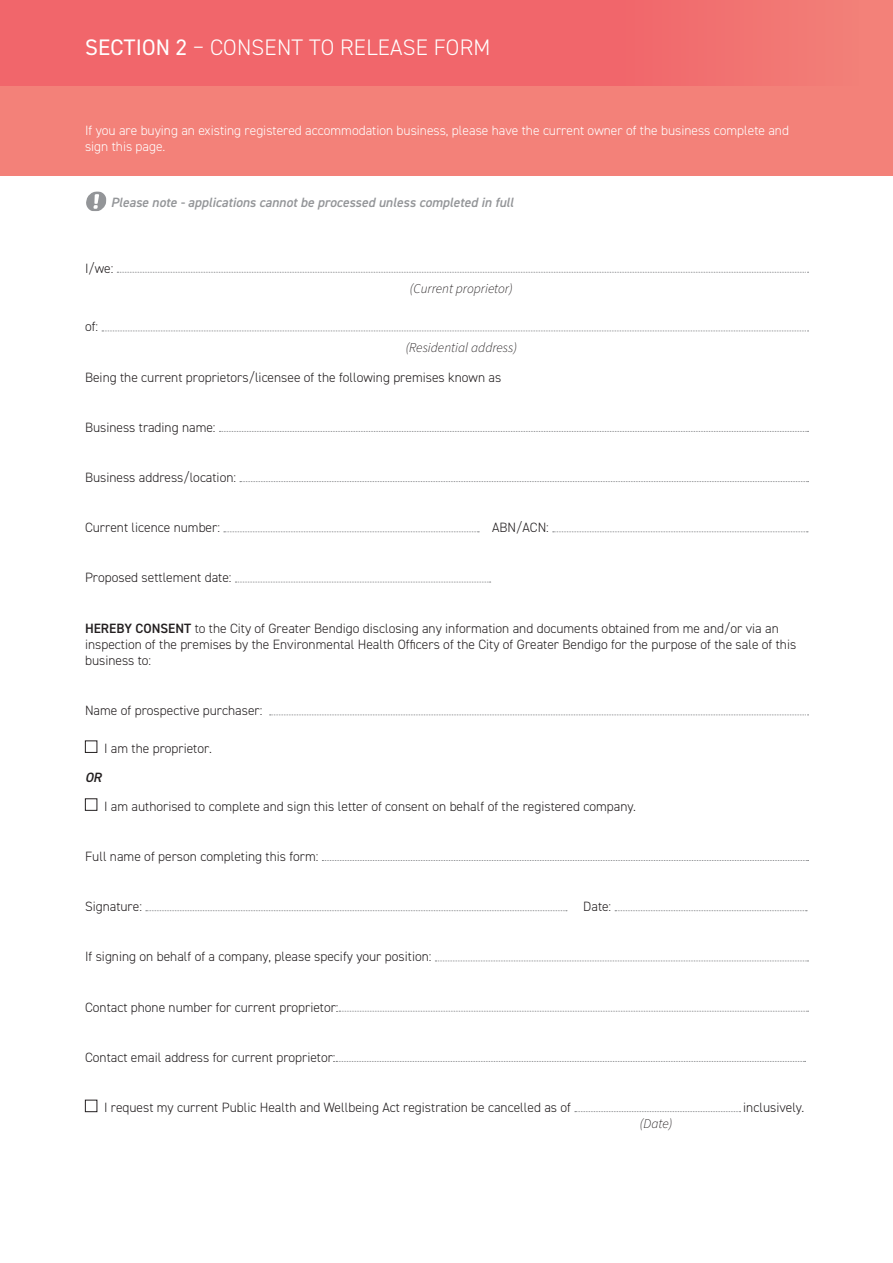
<style>
.page{position:relative;width:893px;height:1263px;background:#fff}
.page>*{position:absolute;margin:0;border:0;box-sizing:border-box;transform-origin:0 0}
.t1{font:300 22.5px "DIN2014";letter-spacing:.01em;color:#fff}
.t2{font:300 13.5px/16.2px "DIN2014";color:#231f20}
.t3{font:300 13.5px/16.2px "DIN2014";color:#fff}
.t4{font:italic 600 13.5px "DIN2014";color:#939598}
.t5{font:italic 300 13.5px "Source Sans Pro";color:#231f20}
.t6{font:italic 600 13.5px "DIN2014";color:#231f20}
.s1{font-weight:400}
.s2{font-weight:600}
</style>
<div class="page">
<div style="left:0;top:0;width:893px;height:175px;background:#f38179"></div>
<div style="left:0;top:0;width:859px;height:85px;background:#f1666b"></div>
<svg style="left:117px;top:272px;width:691px;height:1px"></svg>
<svg style="left:102px;top:331px;width:706px;height:1px"></svg>
<svg style="left:219px;top:431px;width:589px;height:1px"></svg>
<svg style="left:240px;top:481px;width:568px;height:1px"></svg>
<svg style="left:224px;top:531px;width:255px;height:1px"></svg>
<svg style="left:553px;top:531px;width:255px;height:1px"></svg>
<svg style="left:235px;top:582px;width:256px;height:1px"></svg>
<svg style="left:270px;top:714px;width:538px;height:1px"></svg>
<div style="left:85px;top:740px;width:12px;height:13px;border:1px solid #231f20"></div>
<div style="left:85px;top:798px;width:12px;height:13px;border:1px solid #231f20"></div>
<svg style="left:322px;top:860px;width:486px;height:1px"></svg>
<svg style="left:146px;top:910px;width:421px;height:1px"></svg>
<svg style="left:615px;top:910px;width:192px;height:1px"></svg>
<svg style="left:435px;top:960px;width:373px;height:1px"></svg>
<svg style="left:339px;top:1011px;width:469px;height:1px"></svg>
<svg style="left:336px;top:1061px;width:470px;height:1px"></svg>
<div style="left:85px;top:1100px;width:12px;height:12px;border:1px solid #231f20"></div>
<svg style="left:575px;top:1111px;width:165px;height:1px"></svg>
<svg style="left:86px;top:191px;width:21px;height:20px"></svg>
<p class="t1" style="left:85px;top:34px;width:407px"><span class="s1">SECTION 2</span> – CONSENT TO RELEASE FORM</p>
<p class="t3" style="left:85px;top:122px;width:705px">If you are buying an existing registered accommodation business, please have the current owner of the business complete and sign this page.</p>
<p class="t4" style="left:111px;top:193px;width:404px">Please note - applications cannot be processed unless completed in full</p>
<p class="t2" style="left:85px;top:260px;width:30px">I/we:</p>
<p class="t5" style="left:410px;top:280px;width:104px">(Current proprietor)</p>
<p class="t2" style="left:85px;top:319px;width:15px">of:</p>
<p class="t2" style="left:85px;top:369px;width:418px">Being the current proprietors/licensee of the following premises known as</p>
<p class="t2" style="left:85px;top:419px;width:132px">Business trading name:</p>
<p class="t2" style="left:85px;top:469px;width:153px">Business address/location:</p>
<p class="t2" style="left:85px;top:519px;width:137px">Current licence number:</p>
<p class="t2" style="left:492px;top:519px;width:58px">ABN/ACN:</p>
<p class="t2" style="left:85px;top:570px;width:148px">Proposed settlement date:</p>
<p class="t2" style="left:85px;top:620px;width:713px"><span class="s2">HEREBY CONSENT</span> to the City of Greater Bendigo disclosing any information and documents obtained from me and/or via an inspection of the premises by the Environmental Health Officers of the City of Greater Bendigo for the purpose of the sale of this business to:</p>
<p class="t5" style="left:406px;top:338px;width:113px">(Residential address)</p>
<p class="t2" style="left:85px;top:702px;width:179px">Name of prospective purchaser:</p>
<p class="t2" style="left:104px;top:740px;width:109px">I am the proprietor.</p>
<p class="t6" style="left:85px;top:768px;width:18px">OR</p>
<p class="t2" style="left:104px;top:798px;width:533px">I am authorised to complete and sign this letter of consent on behalf of the registered company.</p>
<p class="t2" style="left:85px;top:848px;width:235px">Full name of person completing this form:</p>
<p class="t2" style="left:85px;top:898px;width:58px">Signature:</p>
<p class="t2" style="left:583px;top:898px;width:30px">Date:</p>
<p class="t2" style="left:85px;top:949px;width:348px">If signing on behalf of a company, please specify your position:</p>
<p class="t2" style="left:85px;top:999px;width:255px">Contact phone number for current proprietor:</p>
<p class="t2" style="left:85px;top:1049px;width:252px">Contact email address for current proprietor:</p>
<p class="t2" style="left:104px;top:1099px;width:469px">I request my current Public Health and Wellbeing Act registration be cancelled as of</p>
<p class="t2" style="left:743px;top:1099px;width:63px">inclusively.</p>
<p class="t5" style="left:640px;top:1115px;width:34px">(Date)</p>
</div>
